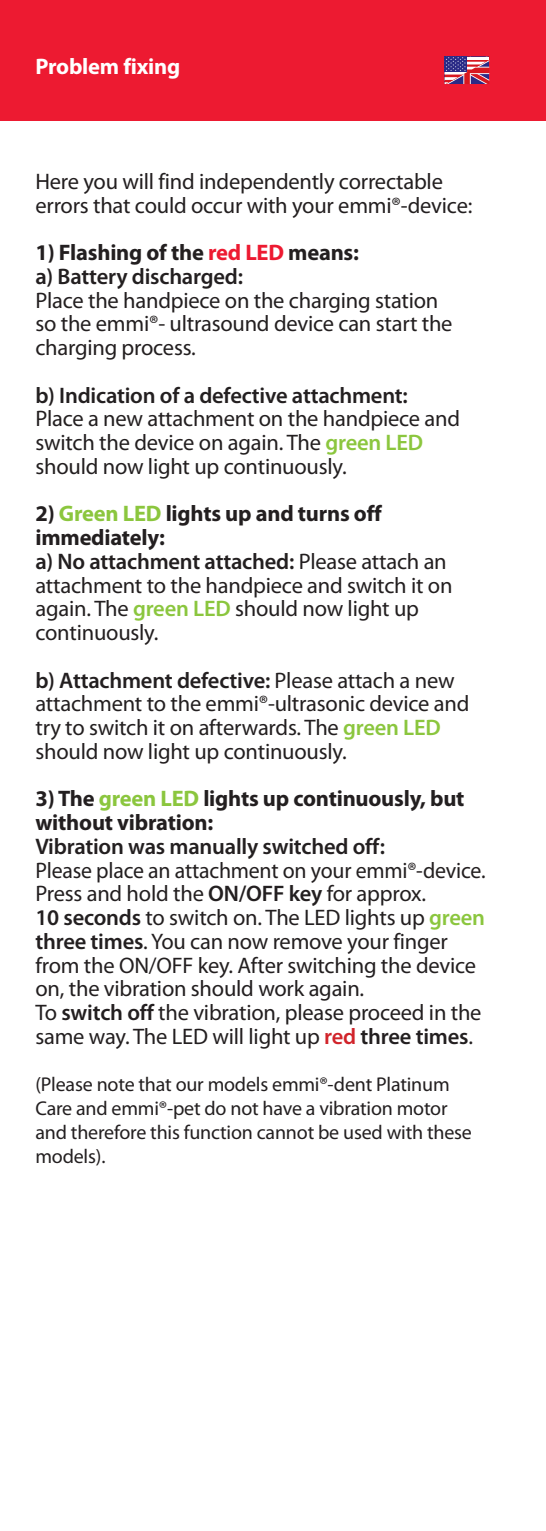
<style>
.page{position:relative;width:546px;height:1531px;background:#fff}
.page>*{position:absolute;margin:0;border:0;box-sizing:border-box;transform-origin:0 0}
.t1{font:22.5px/23.8px "Myriad Pro";letter-spacing:-.01em;color:#231f20}
.t2{font:700 22.5px/23.8px "Myriad Pro";letter-spacing:-.01em;color:#231f20}
.Text{font:700 22.5px "Myriad Pro";letter-spacing:-.01em;color:#fff}
.t3{font:20px/23.8px "Myriad Pro";letter-spacing:-.01em;color:#231f20}
.s1{color:#ed1a31}
.s2{font-weight:600}
.s3{font-weight:600;color:#8bc63e}
.s4{color:#8bc63e}
.s5{font-weight:600;color:#d1232a}
</style>
<div class="page">
<div style="left:0;top:0;width:546px;height:120px;background:#ed1a31"></div>
<svg style="left:444px;top:57px;width:45px;height:27px"></svg>
<p class="Text" style="left:35px;top:51px;width:146px">Problem fixing</p>
<p class="t1" style="left:35px;top:169px;width:438px">Here you will find independently correctable errors that could occur with your emmi®-device:</p>
<p class="t2" style="left:35px;top:240px;width:325px">1) Flashing of the <span class="s1">red LED</span> means:</p>
<p class="t1" style="left:35px;top:264px;width:418px"><span class="s2">a) Battery discharged:<br></span>Place the handpiece on the charging station so the emmi®- ultrasound device can start the charging process.</p>
<p class="t1" style="left:35px;top:383px;width:426px"><span class="s2">b) Indication of a defective attachment:<br></span>Place a new attachment on the handpiece and switch the device on again. The <span class="s3">green LED </span>should now light up continuously.</p>
<p class="t2" style="left:35px;top:501px;width:348px">2) <span class="s4">Green LED</span> lights up and turns off immediately:</p>
<p class="t1" style="left:35px;top:549px;width:418px"><span class="s2">a) No attachment attached:</span> Please attach an attachment to the handpiece and switch it on again. The <span class="s3">green LED</span> should now light up continuously.</p>
<p class="t1" style="left:35px;top:668px;width:435px"><span class="s2">b) Attachment defective:</span> Please attach a new attachment to the emmi®-ultrasonic device and try to switch it on afterwards. The <span class="s3">green LED </span>should now light up continuously.</p>
<p class="t2" style="left:35px;top:786px;width:430px">3) The <span class="s4">green LED</span> lights up continuously, but without vibration:</p>
<p class="t1" style="left:35px;top:834px;width:451px"><span class="s2">Vibration was manually switched off:<br></span>Please place an attachment on your emmi®-device.<br>Press and hold the <span class="s2">ON/OFF key</span> for approx.<br><span class="s2">10 seconds</span> to switch on. The LED lights up <span class="s3">green </span><span class="s2">three times</span>. You can now remove your finger from the ON/OFF key. After switching the device on, the vibration should work again.<br>To <span class="s2">switch off</span> the vibration, please proceed in the same way. The LED will light up <span class="s5">red</span> <span class="s2">three times</span>.</p>
<p class="t3" style="left:35px;top:1072px;width:438px">(Please note that our models emmi®-dent Platinum Care and emmi®-pet do not have a vibration motor and therefore this function cannot be used with these models).</p>
</div>
